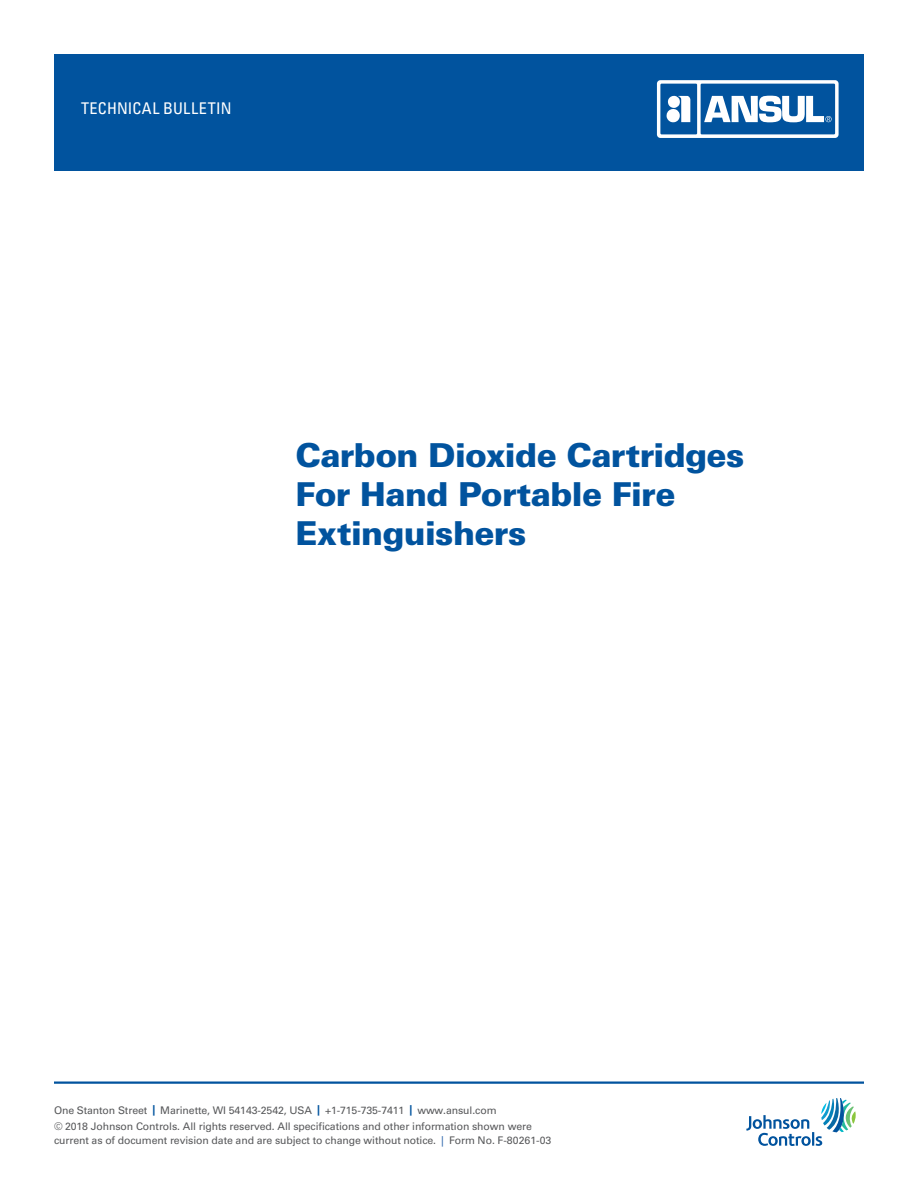
<style>
.page{position:relative;width:918px;height:1188px;background:#fff}
.page>*{position:absolute;margin:0;border:0;box-sizing:border-box;transform-origin:0 0}
.t1{font:900 33px/39px "Univers LT Std";letter-spacing:-.02em;color:#01539e}
.t2{font:condensed 16.2px "Univers LT Std";letter-spacing:.015em;color:#fff}
.t3{font:10.5px/16.4px "Univers LT Std";letter-spacing:-.01em;color:#57585a}
.s1{font-weight:700;color:#01539e}
.s2{color:#3069ad}
</style>
<div class="page">
<div style="left:54px;top:54px;width:810px;height:117px;background:#01539e"></div>
<hr style="left:54px;top:1082px;width:810px;height:2px;background:#01539e">
<svg style="left:746px;top:1098px;width:110px;height:48px"></svg>
<svg style="left:657px;top:80px;width:181px;height:58px"></svg>
<h2 class="t2" style="left:81px;top:98px;width:152px">TECHNICAL BULLETIN</h2>
<h1 class="t1" style="left:296px;top:435px;width:451px">Carbon Dioxide Cartridges<br>For Hand Portable Fire<br>Extinguishers</h1>
<p class="t3" style="left:54px;top:1102px;width:479px">One Stanton Street <span class="s1">|</span> Marinette, WI 54143-2542, USA <span class="s1">|</span> +1-715-735-7411 <span class="s1">|</span> www.ansul.com<br>© 2018 Johnson Controls. All rights reserved. All specifications and other information shown were</p>
<p class="t3" style="left:54px;top:1132px;width:499px">current as of document revision date and are subject to change without notice. <span class="s2">|</span> Form No. F-80261-03</p>
</div>
